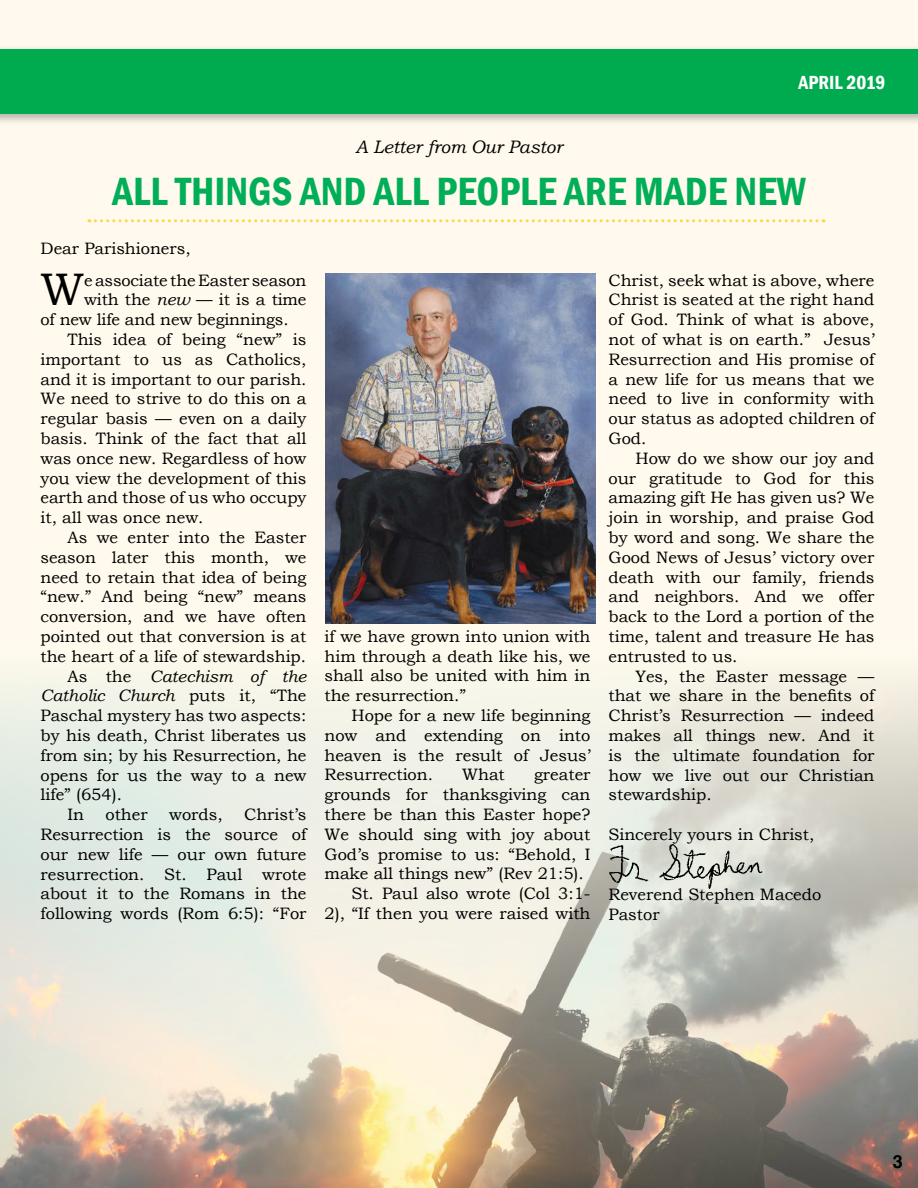
<style>
.page{position:relative;width:918px;height:1188px;background:#fffaed}
.page>*{position:absolute;margin:0;border:0;box-sizing:border-box;transform-origin:0 0}
.t1{font:45.6px "Bookman Old Style";color:#000}
.t2{font:600 condensed 40.5px "Franklin Gothic";color:#00ae58}
.t3{font:600 condensed 19.5px "Franklin Gothic";color:#fff}
.t4{font:italic 18px "Bookman Old Style";letter-spacing:-.005em;color:#000}
.t5{font:700 18px "Helvetica";color:#000}
.t6{font:16.5px/19.8px "Bookman Old Style";color:#000;text-align:justify}
.t7{font:italic 16.5px "Bookman Old Style";color:#000}
.s1{font-style:italic}
.s2{font-style:normal}
</style>
<div class="page">
<div style="left:0;top:45px;width:918px;height:81px;background:#000;opacity:.3"></div>
<div style="left:0;top:50px;width:918px;height:64px;background:#00aa4f"></div>
<svg style="left:89px;top:219px;width:728px;height:3px"></svg>
<img style="left:0;top:681px;width:918px;height:507px">
<img style="left:326px;top:274px;width:269px;height:349px">
<p class="t4" style="left:355px;top:134px;width:209px">A Letter from Our Pastor</p>
<p class="t3" style="left:799px;top:69px;width:88px">APRIL 2019</p>
<h2 class="t2" style="left:112px;top:165px;width:695px">ALL THINGS AND ALL PEOPLE ARE MADE NEW</h2>
<p class="t6" style="left:40px;top:238px;width:152px">Dear Parishioners,</p>
<h1 class="t1" style="left:40px;top:260px;width:45px">W</h1>
<p class="t6" style="left:84px;top:270px;width:224px">e associate the Easter season</p>
<p class="t6" style="left:84px;top:290px;width:224px">with the <span class="s1">new</span> — it is a time</p>
<p class="t6" style="left:41px;top:310px;width:250px">of new life and new beginnings.</p>
<p class="t6" style="left:67px;top:330px;width:241px">This idea of being “new” is</p>
<p class="t6" style="left:41px;top:349px;width:268px">important to us as Catholics,</p>
<p class="t6" style="left:41px;top:369px;width:268px">and it is important to our parish.</p>
<p class="t6" style="left:41px;top:389px;width:267px">We need to strive to do this on a</p>
<p class="t6" style="left:41px;top:409px;width:268px">regular basis — even on a daily</p>
<p class="t6" style="left:41px;top:429px;width:268px">basis. Think of the fact that all</p>
<p class="t6" style="left:41px;top:448px;width:267px">was once new. Regardless of how</p>
<p class="t6" style="left:41px;top:468px;width:267px">you view the development of this</p>
<p class="t6" style="left:41px;top:488px;width:268px">earth and those of us who occupy</p>
<p class="t6" style="left:41px;top:508px;width:165px">it, all was once new.</p>
<p class="t6" style="left:67px;top:528px;width:241px">As we enter into the Easter</p>
<p class="t6" style="left:41px;top:547px;width:268px">season later this month, we</p>
<p class="t6" style="left:41px;top:567px;width:268px">need to retain that idea of being</p>
<p class="t6" style="left:41px;top:587px;width:267px">“new.” And being “new” means</p>
<p class="t6" style="left:41px;top:607px;width:267px">conversion, and we have often</p>
<p class="t6" style="left:41px;top:627px;width:267px">pointed out that conversion is at</p>
<p class="t6" style="left:41px;top:646px;width:267px">the heart of a life of stewardship.</p>
<p class="t7" style="left:67px;top:665px;width:240px"><span class="s2">As the</span> Catechism of the</p>
<p class="t7" style="left:41px;top:685px;width:267px">Catholic Church <span class="s2">puts it, “The</span></p>
<p class="t6" style="left:41px;top:706px;width:267px">Paschal mystery has two aspects:</p>
<p class="t6" style="left:41px;top:726px;width:267px">by his death, Christ liberates us</p>
<p class="t6" style="left:41px;top:745px;width:267px">from sin; by his Resurrection, he</p>
<p class="t6" style="left:41px;top:765px;width:267px">opens for us the way to a new</p>
<p class="t6" style="left:41px;top:785px;width:83px">life” (654).</p>
<p class="t6" style="left:67px;top:805px;width:18px">In</p>
<p class="t6" style="left:105px;top:805px;width:44px">other</p>
<p class="t6" style="left:169px;top:805px;width:55px">words,</p>
<p class="t6" style="left:41px;top:805px;width:268px;text-indent:204px">Christ’s Resurrection is the source of our new life — our own future resurrection. St. Paul wrote about it to the Romans in the following words (Rom 6:5): “For</p>
<p class="t6" style="left:325px;top:626px;width:268px">if we have grown into union with him through a death like his, we shall also be united with him in the resurrection.”</p>
<p class="t6" style="left:325px;top:706px;width:267px;text-indent:27px">Hope for a new life beginning now and extending on into heaven is the result of Jesus’ Resurrection.</p>
<p class="t6" style="left:462px;top:765px;width:44px">What</p>
<p class="t6" style="left:534px;top:765px;width:58px">greater</p>
<p class="t6" style="left:325px;top:785px;width:267px">grounds for thanksgiving can</p>
<p class="t6" style="left:325px;top:805px;width:267px">there be than this Easter hope?</p>
<p class="t6" style="left:325px;top:824px;width:267px">We should sing with joy about</p>
<p class="t6" style="left:325px;top:844px;width:268px">God’s promise to us: “Behold, I</p>
<p class="t6" style="left:325px;top:864px;width:261px">make all things new” (Rev 21:5).</p>
<p class="t6" style="left:351px;top:884px;width:241px">St. Paul also wrote (Col 3:1-</p>
<p class="t6" style="left:325px;top:904px;width:268px">2), “If then you were raised with</p>
<p class="t6" style="left:609px;top:270px;width:267px">Christ, seek what is above, where Christ is seated at the right hand of God. Think of what is above, not of what is on earth.” Jesus’ Resurrection and His promise of a new life for us means that we need to live in conformity with our status as adopted children of God.</p>
<p class="t6" style="left:608px;top:448px;width:268px;text-indent:27px">How do we show our joy and our gratitude to God for this amazing gift He has given us? We join in worship, and praise God by word and song. We share the Good News of Jesus’ victory over death with our family, friends and neighbors. And we offer back to the Lord a portion of the time, talent and treasure He has entrusted to us.</p>
<p class="t6" style="left:608px;top:666px;width:268px;text-indent:27px">Yes, the Easter message — that we share in the benefits of Christ’s Resurrection — indeed makes all things new. And it is the ultimate foundation for how we live out our Christian stewardship.</p>
<p class="t6" style="left:608px;top:825px;width:207px">Sincerely yours in Christ,</p>
<p class="t6" style="left:609px;top:885px;width:214px">Reverend Stephen Macedo<br>Pastor</p>
<p class="t5" style="left:893px;top:1147px;width:12px">3</p>
</div>
